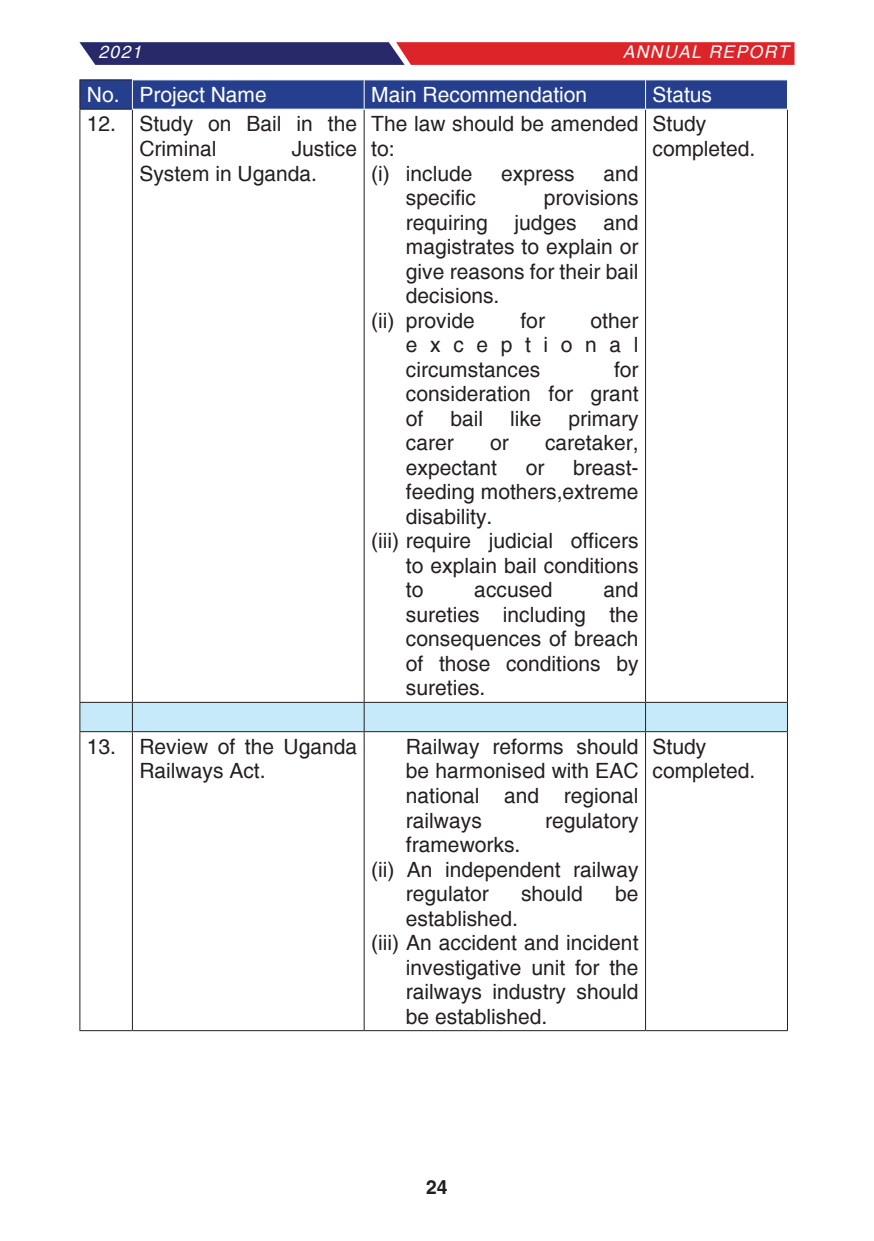
<style>
.page{position:relative;width:874px;height:1241px;background:#fff}
.page>*{position:absolute;margin:0;border:0;box-sizing:border-box;transform-origin:0 0}
.t1{font:21px/24.5px "Helvetica";color:#231f20;text-align:justify}
.t2{font:21px "Helvetica";color:#fff}
.t3{font:700 19.25px "Helvetica";color:#231f20}
.t4{font:italic 17.5px "Helvetica";letter-spacing:.08em;color:#fff}
</style>
<div class="page">
<svg style="left:79px;top:42px;width:716px;height:23px;background:#902d4b"></svg>
<hr style="left:79px;top:79px;width:53px;height:1px;background:#231f20">
<hr style="left:79px;top:109px;width:53px;height:1px;background:#231f20">
<hr style="left:79px;top:110px;width:1px;height:591px;background:#231f20">
<hr style="left:132px;top:110px;width:1px;height:591px;background:#231f20">
<hr style="left:363px;top:110px;width:1px;height:591px;background:#231f20">
<hr style="left:644px;top:110px;width:1px;height:591px;background:#231f20">
<hr style="left:786px;top:110px;width:1px;height:591px;background:#231f20">
<hr style="left:79px;top:701px;width:53px;height:1px;background:#231f20">
<hr style="left:132px;top:701px;width:232px;height:1px;background:#231f20">
<hr style="left:364px;top:701px;width:281px;height:1px;background:#231f20">
<hr style="left:645px;top:701px;width:142px;height:1px;background:#231f20">
<div style="left:79px;top:702px;width:708px;height:29px;background:#c6eafa"></div>
<hr style="left:79px;top:731px;width:53px;height:1px;background:#231f20">
<hr style="left:79px;top:732px;width:1px;height:298px;background:#231f20">
<hr style="left:132px;top:731px;width:232px;height:1px;background:#231f20">
<hr style="left:132px;top:732px;width:1px;height:298px;background:#231f20">
<hr style="left:364px;top:731px;width:281px;height:1px;background:#231f20">
<hr style="left:363px;top:732px;width:1px;height:298px;background:#231f20">
<hr style="left:645px;top:731px;width:142px;height:1px;background:#231f20">
<hr style="left:644px;top:732px;width:1px;height:298px;background:#231f20">
<hr style="left:786px;top:732px;width:1px;height:298px;background:#231f20">
<hr style="left:79px;top:1030px;width:53px;height:1px;background:#231f20">
<hr style="left:132px;top:1030px;width:232px;height:1px;background:#231f20">
<hr style="left:364px;top:1030px;width:281px;height:1px;background:#231f20">
<hr style="left:645px;top:1030px;width:142px;height:1px;background:#231f20">
<svg style="left:79px;top:80px;width:708px;height:29px;background:#2a4390"></svg>
<p class="t4" style="left:98px;top:42px;width:45px">2021</p>
<p class="t4" style="left:622px;top:42px;width:167px">ANNUAL REPORT</p>
<p class="t2" style="left:87px;top:83px;width:34px">No.</p>
<p class="t2" style="left:139px;top:83px;width:129px">Project Name</p>
<p class="t2" style="left:371px;top:83px;width:217px">Main Recommendation</p>
<p class="t2" style="left:652px;top:83px;width:61px">Status</p>
<p class="t1" style="left:87px;top:112px;width:31px">12.</p>
<p class="t1" style="left:139px;top:112px;width:219px">Study on Bail in the<br>Criminal</p>
<p class="t1" style="left:371px;top:112px;width:269px">The law should be amended to:</p>
<p class="t1" style="left:371px;top:161px;width:103px">(i) include</p>
<p class="t1" style="left:501px;top:161px;width:75px">express</p>
<p class="t1" style="left:603px;top:161px;width:37px">and</p>
<p class="t1" style="left:406px;top:185px;width:72px">specific</p>
<p class="t1" style="left:543px;top:185px;width:96px">provisions</p>
<p class="t1" style="left:406px;top:210px;width:83px">requiring</p>
<p class="t1" style="left:514px;top:210px;width:63px">judges</p>
<p class="t1" style="left:652px;top:112px;width:104px">Study completed.</p>
<p class="t1" style="left:139px;top:136px;width:219px;text-indent:152px">Justice<br>System in Uganda.</p>
<p class="t1" style="left:406px;top:210px;width:234px;text-indent:197px">and magistrates to explain or give reasons for their bail decisions.</p>
<p class="t1" style="left:371px;top:308px;width:105px">(ii) provide</p>
<p class="t1" style="left:520px;top:308px;width:26px">for</p>
<p class="t1" style="left:406px;top:308px;width:234px;text-indent:184px">other exceptional circumstances</p>
<p class="t1" style="left:406px;top:357px;width:234px;text-indent:208px">for consideration for grant of</p>
<p class="t1" style="left:450px;top:406px;width:34px">bail</p>
<p class="t1" style="left:509px;top:406px;width:33px">like</p>
<p class="t1" style="left:568px;top:406px;width:71px">primary</p>
<p class="t1" style="left:406px;top:430px;width:49px">carer</p>
<p class="t1" style="left:490px;top:430px;width:20px">or</p>
<p class="t1" style="left:545px;top:430px;width:95px">caretaker,</p>
<p class="t1" style="left:406px;top:455px;width:93px">expectant</p>
<p class="t1" style="left:525px;top:455px;width:20px">or</p>
<p class="t1" style="left:406px;top:455px;width:234px;text-indent:167px">breast&shy;feeding mothers,extreme disability.</p>
<p class="t1" style="left:406px;top:528px;width:234px;text-indent:-35px">(iii) require judicial officers to explain bail conditions to</p>
<p class="t1" style="left:406px;top:577px;width:234px;text-indent:197px">and sureties including the consequences of breach of those conditions by sureties.</p>
<p class="t1" style="left:474px;top:577px;width:80px">accused</p>
<p class="t1" style="left:87px;top:734px;width:31px">13.</p>
<p class="t1" style="left:139px;top:734px;width:219px">Review of the Uganda<br>Railways Act.</p>
<p class="t1" style="left:406px;top:734px;width:234px">Railway reforms should be harmonised with EAC national and regional railways</p>
<p class="t1" style="left:544px;top:808px;width:95px">regulatory</p>
<p class="t1" style="left:406px;top:832px;width:116px">frameworks.</p>
<p class="t1" style="left:406px;top:857px;width:234px;text-indent:-35px">(ii) An independent railway regulator</p>
<p class="t1" style="left:521px;top:881px;width:63px">should</p>
<p class="t1" style="left:615px;top:881px;width:25px">be</p>
<p class="t1" style="left:406px;top:906px;width:114px">established.</p>
<p class="t1" style="left:406px;top:930px;width:234px;text-indent:-35px">(iii) An accident and incident investigative unit for the railways industry should be established.</p>
<p class="t1" style="left:652px;top:734px;width:104px">Study completed.</p>
<p class="t3" style="left:426px;top:1175px;width:23px">24</p>
</div>
